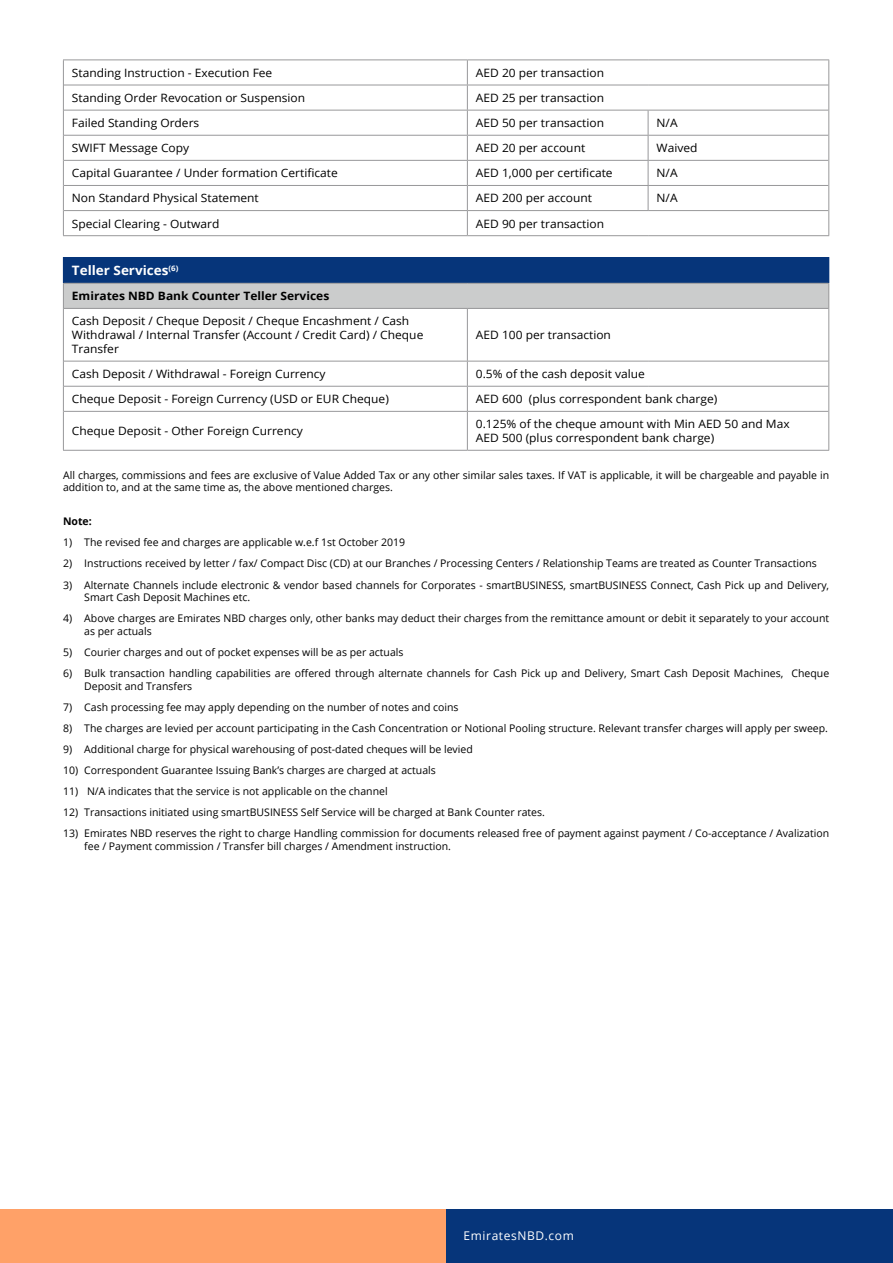
<style>
.page{position:relative;width:893px;height:1263px;background:#fff}
.page>*{position:absolute;margin:0;border:0;box-sizing:border-box;transform-origin:0 0}
.t1{font:700 12.9px "Open Sans";color:#fff;scale:1.04 1}
.t2{font:12px "Open Sans";letter-spacing:.05em;color:#fff}
.t3{font:11.55px/13.8px "Open Sans";color:#000;scale:1.04 1}
.t4{font:700 11.55px "Open Sans";color:#000;scale:1.04 1}
.t5{font:10.5px/12.6px "Open Sans";color:#000}
.t6{font:700 10.5px "Open Sans";color:#000}
</style>
<div class="page">
<div style="left:0;top:1210px;width:446px;height:53px;background:#ffa168"></div>
<div style="left:446px;top:1210px;width:447px;height:53px;background:#06357a"></div>
<svg style="left:63px;top:61px;width:766px;height:389px"></svg>
<div style="left:63px;top:257px;width:766px;height:26px;background:#06357a"></div>
<div style="left:63px;top:283px;width:766px;height:25px;background:#cbcccc"></div>
<hr style="left:63px;top:60px;width:404px;height:1px;background:#98989a">
<hr style="left:467px;top:60px;width:181px;height:1px;background:#98989a">
<hr style="left:648px;top:60px;width:181px;height:1px;background:#98989a">
<hr style="left:64px;top:85px;width:403px;height:1px;background:#98989a">
<hr style="left:467px;top:85px;width:181px;height:1px;background:#98989a">
<hr style="left:648px;top:85px;width:180px;height:1px;background:#98989a">
<hr style="left:64px;top:110px;width:403px;height:1px;background:#98989a">
<hr style="left:467px;top:110px;width:181px;height:1px;background:#98989a">
<hr style="left:648px;top:110px;width:180px;height:1px;background:#98989a">
<hr style="left:64px;top:135px;width:403px;height:1px;background:#98989a">
<hr style="left:467px;top:135px;width:181px;height:1px;background:#98989a">
<hr style="left:648px;top:135px;width:180px;height:1px;background:#98989a">
<hr style="left:64px;top:160px;width:403px;height:1px;background:#98989a">
<hr style="left:467px;top:160px;width:181px;height:1px;background:#98989a">
<hr style="left:648px;top:160px;width:180px;height:1px;background:#98989a">
<hr style="left:64px;top:185px;width:403px;height:1px;background:#98989a">
<hr style="left:467px;top:185px;width:181px;height:1px;background:#98989a">
<hr style="left:648px;top:185px;width:180px;height:1px;background:#98989a">
<hr style="left:64px;top:210px;width:403px;height:1px;background:#98989a">
<hr style="left:467px;top:210px;width:181px;height:1px;background:#98989a">
<hr style="left:648px;top:210px;width:180px;height:1px;background:#98989a">
<hr style="left:63px;top:235px;width:404px;height:1px;background:#98989a">
<hr style="left:467px;top:235px;width:181px;height:1px;background:#98989a">
<hr style="left:648px;top:235px;width:181px;height:1px;background:#98989a">
<hr style="left:63px;top:283px;width:404px;height:1px;background:#98989a">
<hr style="left:467px;top:283px;width:181px;height:1px;background:#98989a">
<hr style="left:648px;top:283px;width:181px;height:1px;background:#98989a">
<hr style="left:64px;top:308px;width:403px;height:1px;background:#98989a">
<hr style="left:467px;top:308px;width:181px;height:1px;background:#98989a">
<hr style="left:648px;top:308px;width:180px;height:1px;background:#98989a">
<hr style="left:64px;top:361px;width:403px;height:1px;background:#98989a">
<hr style="left:467px;top:361px;width:181px;height:1px;background:#98989a">
<hr style="left:648px;top:361px;width:180px;height:1px;background:#98989a">
<hr style="left:64px;top:386px;width:403px;height:1px;background:#98989a">
<hr style="left:467px;top:386px;width:181px;height:1px;background:#98989a">
<hr style="left:648px;top:386px;width:180px;height:1px;background:#98989a">
<hr style="left:64px;top:411px;width:403px;height:1px;background:#98989a">
<hr style="left:467px;top:411px;width:181px;height:1px;background:#98989a">
<hr style="left:648px;top:411px;width:180px;height:1px;background:#98989a">
<hr style="left:63px;top:450px;width:404px;height:1px;background:#98989a">
<hr style="left:467px;top:450px;width:181px;height:1px;background:#98989a">
<hr style="left:648px;top:450px;width:181px;height:1px;background:#98989a">
<svg style="left:648px;top:110px;width:1px;height:100px"></svg>
<svg style="left:63px;top:60px;width:1px;height:175px"></svg>
<svg style="left:467px;top:60px;width:1px;height:175px"></svg>
<svg style="left:828px;top:60px;width:1px;height:175px"></svg>
<hr style="left:63px;top:308px;width:1px;height:53px;background:#98989a">
<hr style="left:467px;top:309px;width:1px;height:52px;background:#98989a">
<hr style="left:828px;top:308px;width:1px;height:53px;background:#98989a">
<svg style="left:63px;top:361px;width:1px;height:50px"></svg>
<svg style="left:467px;top:361px;width:1px;height:50px"></svg>
<svg style="left:828px;top:361px;width:1px;height:50px"></svg>
<hr style="left:63px;top:411px;width:1px;height:39px;background:#98989a">
<hr style="left:467px;top:412px;width:1px;height:38px;background:#98989a">
<hr style="left:828px;top:411px;width:1px;height:39px;background:#98989a">
<svg style="left:63px;top:284px;width:1px;height:24px"></svg>
<svg style="left:828px;top:282px;width:1px;height:26px"></svg>
<p class="t3" style="left:72px;top:65px;width:194px">Standing Instruction - Execution Fee</p>
<p class="t3" style="left:476px;top:65px;width:125px">AED 20 per transaction</p>
<p class="t3" style="left:72px;top:91px;width:226px">Standing Order Revocation or Suspension</p>
<p class="t3" style="left:476px;top:91px;width:125px">AED 25 per transaction</p>
<p class="t3" style="left:72px;top:116px;width:124px">Failed Standing Orders</p>
<p class="t3" style="left:476px;top:116px;width:125px">AED 50 per transaction</p>
<p class="t3" style="left:657px;top:116px;width:22px">N/A</p>
<p class="t3" style="left:72px;top:141px;width:114px">SWIFT Message Copy</p>
<p class="t3" style="left:476px;top:141px;width:107px">AED 20 per account</p>
<p class="t3" style="left:657px;top:141px;width:41px">Waived</p>
<p class="t3" style="left:72px;top:166px;width:257px">Capital Guarantee / Under formation Certificate</p>
<p class="t3" style="left:476px;top:166px;width:133px">AED 1,000 per certificate</p>
<p class="t3" style="left:657px;top:166px;width:22px">N/A</p>
<p class="t3" style="left:72px;top:191px;width:181px">Non Standard Physical Statement</p>
<p class="t3" style="left:476px;top:191px;width:113px">AED 200 per account</p>
<p class="t3" style="left:657px;top:191px;width:22px">N/A</p>
<p class="t3" style="left:72px;top:216px;width:143px">Special Clearing - Outward</p>
<p class="t3" style="left:476px;top:216px;width:125px">AED 90 per transaction</p>
<p class="t1" style="left:72px;top:261px;width:104px">Teller Services<sup>(6)</sup></p>
<p class="t4" style="left:72px;top:288px;width:249px">Emirates NBD Bank Counter Teller Services</p>
<p class="t3" style="left:72px;top:314px;width:339px">Cash Deposit / Cheque Deposit / Cheque Encashment / Cash<br>Withdrawal / Internal Transfer (Account / Credit Card) / Cheque<br>Transfer</p>
<p class="t3" style="left:476px;top:328px;width:131px">AED 100 per transaction</p>
<p class="t3" style="left:72px;top:367px;width:246px">Cash Deposit / Withdrawal - Foreign Currency</p>
<p class="t3" style="left:476px;top:367px;width:164px">0.5% of the cash deposit value</p>
<p class="t3" style="left:72px;top:392px;width:306px">Cheque Deposit - Foreign Currency (USD or EUR Cheque)</p>
<p class="t3" style="left:476px;top:392px;width:234px">AED 600 (plus correspondent bank charge)</p>
<p class="t3" style="left:72px;top:424px;width:224px">Cheque Deposit - Other Foreign Currency</p>
<p class="t3" style="left:476px;top:417px;width:303px">0.125% of the cheque amount with Min AED 50 and Max<br>AED 500 (plus correspondent bank charge)</p>
<p class="t5" style="left:63px;top:468px;width:768px">All charges, commissions and fees are exclusive of Value Added Tax or any other similar sales taxes. If VAT is applicable, it will be chargeable and payable in addition to, and at the same time as, the above mentioned charges.</p>
<p class="t6" style="left:63px;top:514px;width:30px">Note:</p>
<p class="t5" style="left:63px;top:536px;width:344px">1) The revised fee and charges are applicable w.e.f 1st October 2019</p>
<p class="t5" style="left:63px;top:557px;width:755px">2) Instructions received by letter / fax/ Compact Disc (CD) at our Branches / Processing Centers / Relationship Teams are treated as Counter Transactions</p>
<p class="t5" style="left:84px;top:578px;width:746px;text-indent:-21px">3) Alternate Channels include electronic &amp; vendor based channels for Corporates - smartBUSINESS, smartBUSINESS Connect, Cash Pick up and Delivery,<br>Smart Cash Deposit Machines etc.</p>
<p class="t5" style="left:84px;top:612px;width:746px;text-indent:-21px">4) Above charges are Emirates NBD charges only, other banks may deduct their charges from the remittance amount or debit it separately to your account as per actuals</p>
<p class="t5" style="left:63px;top:645px;width:342px">5) Courier charges and out of pocket expenses will be as per actuals</p>
<p class="t5" style="left:84px;top:667px;width:746px;text-indent:-21px">6) Bulk transaction handling capabilities are offered through alternate channels for Cash Pick up and Delivery, Smart Cash Deposit Machines, Cheque<br>Deposit and Transfers</p>
<p class="t5" style="left:63px;top:700px;width:397px">7) Cash processing fee may apply depending on the number of notes and coins</p>
<p class="t5" style="left:63px;top:721px;width:766px">8) The charges are levied per account participating in the Cash Concentration or Notional Pooling structure. Relevant transfer charges will apply per sweep.</p>
<p class="t5" style="left:63px;top:743px;width:411px">9) Additional charge for physical warehousing of post-dated cheques will be levied</p>
<p class="t5" style="left:63px;top:764px;width:374px">10) Correspondent Guarantee Issuing Bank’s charges are charged at actuals</p>
<p class="t5" style="left:63px;top:785px;width:326px">11) N/A indicates that the service is not applicable on the channel</p>
<p class="t5" style="left:63px;top:806px;width:483px">12) Transactions initiated using smartBUSINESS Self Service will be charged at Bank Counter rates.</p>
<p class="t5" style="left:84px;top:827px;width:746px;text-indent:-21px">13) Emirates NBD reserves the right to charge Handling commission for documents released free of payment against payment / Co-acceptance / Avalization fee / Payment commission / Transfer bill charges / Amendment instruction.</p>
<p class="t2" style="left:463px;top:1228px;width:112px">EmiratesNBD.com</p>
</div>
